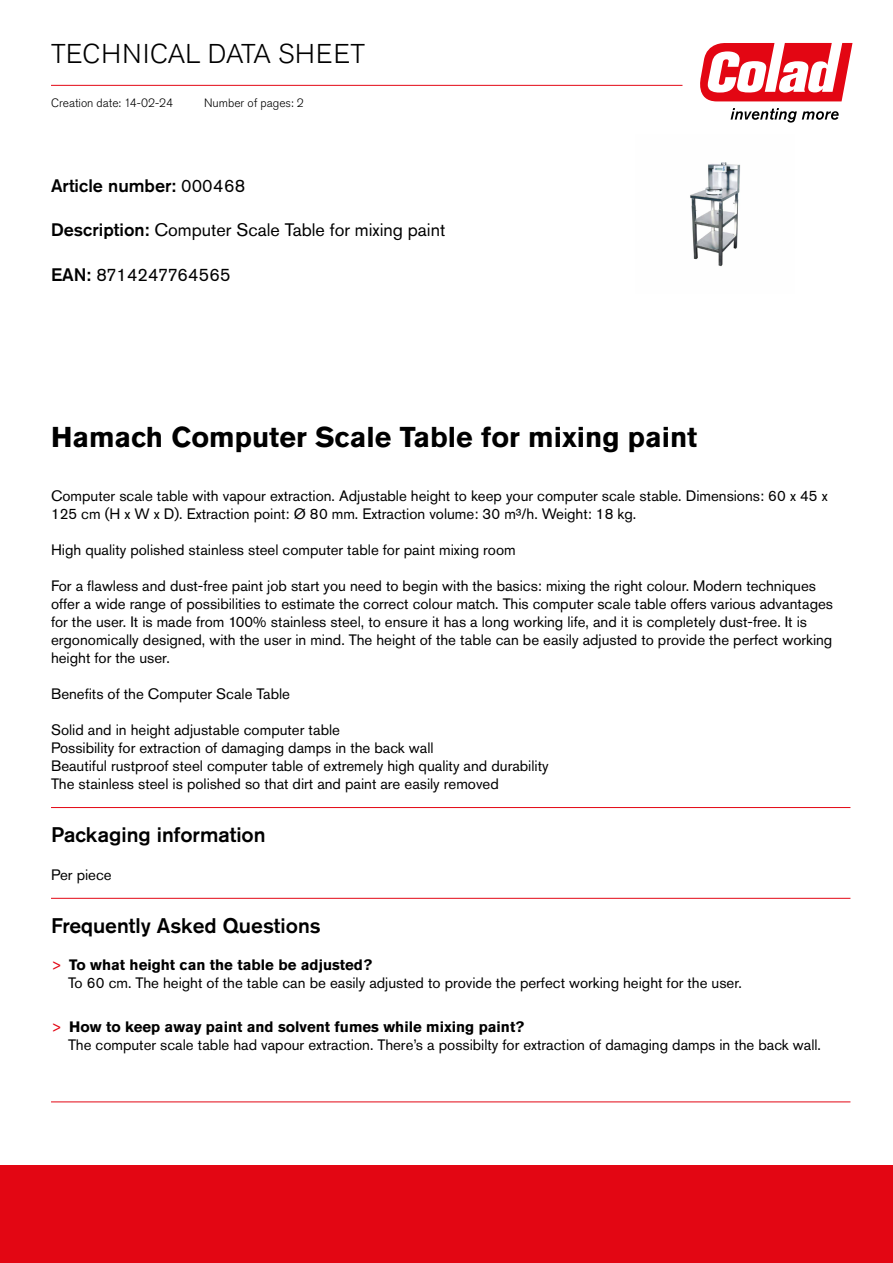
<style>
.page{position:relative;width:893px;height:1263px;background:#fff}
.page>*{position:absolute;margin:0;border:0;box-sizing:border-box;transform-origin:0 0}
.t1{font:700 28.5px "Akzidenz Grotesk Pro";color:#000}
.t2{font:300 27px "Akzidenz Grotesk Pro";letter-spacing:.01em;color:#000}
.t3{font:500 21px "Akzidenz Grotesk Pro";color:#000}
.t4{font:18px "Akzidenz Grotesk Pro";color:#000}
.t5{font:500 18px "Akzidenz Grotesk Pro";color:#000}
.t6{font:15px/18px "Akzidenz Grotesk Pro";color:#000}
.t7{font:300 12px "Akzidenz Grotesk Pro";color:#000}
.s1{font-weight:400}
.s2{font-weight:500}
.s3{color:#e30613}
.s4{font-weight:700}
</style>
<div class="page">
<svg style="left:700px;top:43px;width:152px;height:58px"></svg>
<svg style="left:731px;top:108px;width:108px;height:15px"></svg>
<hr style="left:51px;top:85px;width:631px;height:1px;background:#e30613">
<div style="left:0;top:1165px;width:893px;height:98px;background:#e30613"></div>
<hr style="left:51px;top:807px;width:799px;height:1px;background:#e30613">
<hr style="left:51px;top:898px;width:799px;height:1px;background:#e30613">
<hr style="left:51px;top:1101px;width:799px;height:1px;background:#e30613">
<img style="left:690px;top:162px;width:51px;height:105px">
<h2 class="t2" style="left:51px;top:36px;width:316px">TECHNICAL DATA SHEET</h2>
<p class="t7" style="left:204px;top:95px;width:101px">Number of pages: 2</p>
<p class="t7" style="left:51px;top:95px;width:124px">Creation date: 14-02-24</p>
<p class="t5" style="left:51px;top:174px;width:196px">Article number: <span class="s1">000468</span></p>
<p class="t4" style="left:51px;top:218px;width:396px"><span class="s2">Description:</span> Computer Scale Table for mixing paint</p>
<p class="t4" style="left:51px;top:263px;width:181px"><span class="s2">EAN:</span> 8714247764565</p>
<h1 class="t1" style="left:51px;top:418px;width:648px">Hamach Computer Scale Table for mixing paint</h1>
<p class="t6" style="left:51px;top:486px;width:778px">Computer scale table with vapour extraction. Adjustable height to keep your computer scale stable. Dimensions: 60 x 45 x<br>125 cm (H x W x D). Extraction point: Ø 80 mm. Extraction volume: 30 m³/h. Weight: 18 kg.</p>
<p class="t6" style="left:51px;top:540px;width:466px">High quality polished stainless steel computer table for paint mixing room</p>
<p class="t6" style="left:51px;top:576px;width:784px">For a flawless and dust-free paint job start you need to begin with the basics: mixing the right colour. Modern techniques offer a wide range of possibilities to estimate the correct colour match. This computer scale table offers various advantages for the user. It is made from 100% stainless steel, to ensure it has a long working life, and it is completely dust-free. It is ergonomically designed, with the user in mind. The height of the table can be easily adjusted to provide the perfect working height for the user.</p>
<p class="t6" style="left:51px;top:684px;width:241px">Benefits of the Computer Scale Table</p>
<p class="t6" style="left:51px;top:720px;width:499px">Solid and in height adjustable computer table<br>Possibility for extraction of damaging damps in the back wall<br>Beautiful rustproof steel computer table of extremely high quality and durability The stainless steel is polished so that dirt and paint are easily removed</p>
<h3 class="t3" style="left:51px;top:821px;width:216px">Packaging information</h3>
<p class="t6" style="left:51px;top:865px;width:62px">Per piece</p>
<h3 class="t3" style="left:51px;top:912px;width:271px">Frequently Asked Questions</h3>
<p class="t6" style="left:68px;top:956px;width:675px;text-indent:-17px"><span class="s3">&gt;</span> <span class="s4">To what height can the table be adjusted?<br></span>To 60 cm. The height of the table can be easily adjusted to provide the perfect working height for the user.</p>
<p class="t6" style="left:68px;top:1018px;width:754px;text-indent:-17px"><span class="s3">&gt;</span> <span class="s4">How to keep away paint and solvent fumes while mixing paint?<br></span>The computer scale table had vapour extraction. There’s a possibilty for extraction of damaging damps in the back wall.</p>
</div>
